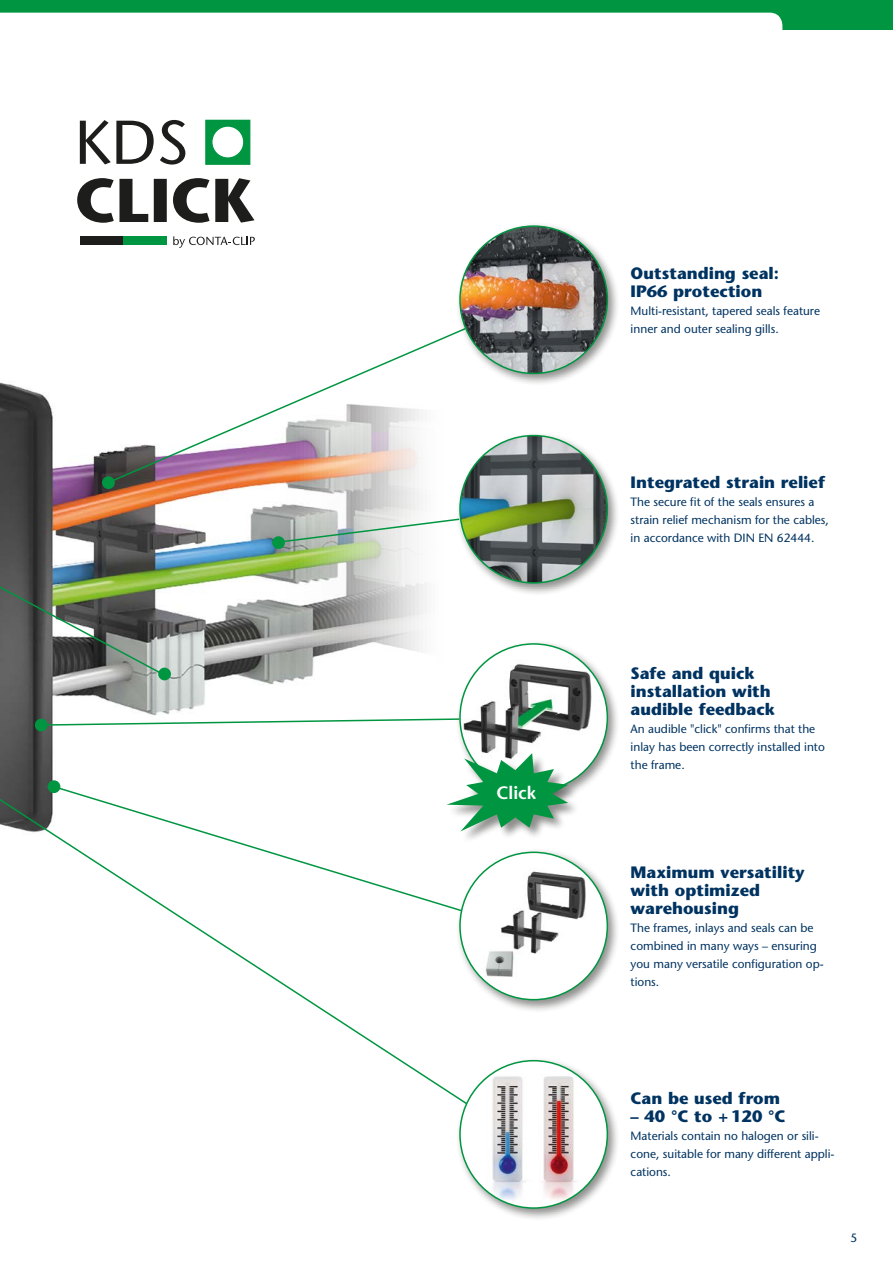
<style>
.page{position:relative;width:893px;height:1263px;background:#fff}
.page>*{position:absolute;margin:0;border:0;box-sizing:border-box;transform-origin:0 0}
.t1{font:600 18px "Stone Sans Std";color:#fff}
.t2{font:700 16.5px/18px "Stone Sans Std";color:#003361}
.t3{font:500 12px/18px "Stone Sans Std";color:#003361}
</style>
<div class="page">
<div style="left:0;top:0;width:893px;height:30px;background:#009641"></div>
<img style="left:0;top:485px;width:427px;height:295px">
<img style="left:0;top:382px;width:166px;height:295px">
<div style="left:455px;top:847px;width:165px;height:166px;background:#1d1d1b;opacity:.5"></div>
<div style="left:460px;top:852px;width:147px;height:148px;background:#fff;border-radius:50%"></div>
<img style="left:471px;top:868px;width:117px;height:116px">
<div style="left:455px;top:1056px;width:165px;height:165px;background:#1d1d1b;opacity:.5"></div>
<div style="left:460px;top:1061px;width:147px;height:147px;background:#fff;border-radius:50%"></div>
<img style="left:460px;top:1068px;width:136px;height:139px">
<div style="left:455px;top:431px;width:165px;height:165px;background:#1d1d1b;opacity:.5"></div>
<img style="left:460px;top:436px;width:147px;height:147px;border-radius:74px">
<svg style="left:0;top:780px;width:469px;height:325px"></svg>
<svg style="left:39px;top:717px;width:416px;height:9px"></svg>
<svg style="left:106px;top:332px;width:361px;height:153px"></svg>
<svg style="left:276px;top:517px;width:185px;height:27px"></svg>
<div style="left:158px;top:668px;width:13px;height:12px;background:#009641;border-radius:50%"></div>
<div style="left:102px;top:476px;width:13px;height:13px;background:#009641;border-radius:50%"></div>
<div style="left:272px;top:536px;width:13px;height:13px;background:#009641;border-radius:50%"></div>
<div style="left:35px;top:719px;width:13px;height:12px;background:#009641;border-radius:50%"></div>
<div style="left:48px;top:780px;width:12px;height:13px;background:#009641;border-radius:50%"></div>
<div style="left:455px;top:221px;width:165px;height:166px;background:#1d1d1b;opacity:.5"></div>
<img style="left:460px;top:226px;width:147px;height:147px;border-radius:74px">
<div style="left:455px;top:639px;width:165px;height:165px;background:#1d1d1b;opacity:.5"></div>
<img style="left:460px;top:644px;width:141px;height:145px">
<div style="left:0;top:13px;width:782px;height:17px;background:#fff"></div>
<div style="left:447px;top:753px;width:133px;height:90px;background:#1d1d1b;opacity:.5"></div>
<svg style="left:446px;top:753px;width:122px;height:78px"></svg>
<div style="left:80px;top:236px;width:43px;height:9px;background:#1d1d1b"></div>
<div style="left:123px;top:236px;width:44px;height:9px;background:#009641"></div>
<svg style="left:77px;top:178px;width:177px;height:45px"></svg>
<svg style="left:80px;top:120px;width:105px;height:45px"></svg>
<svg style="left:205px;top:120px;width:46px;height:45px"></svg>
<svg style="left:173px;top:236px;width:82px;height:12px"></svg>
<h1 class="t1" style="left:496px;top:782px;width:41px">Click</h1>
<h2 class="t2" style="left:631px;top:264px;width:150px">Outstanding seal:<br>IP66 protection</h2>
<p class="t3" style="left:631px;top:302px;width:191px">Multi-resistant, tapered seals feature inner and outer sealing gills.</p>
<h2 class="t2" style="left:631px;top:474px;width:196px">Integrated strain relief</h2>
<p class="t3" style="left:631px;top:493px;width:200px">The secure fit of the seals ensures a strain relief mechanism for the cables, in accordance with DIN EN 62444.</p>
<h2 class="t2" style="left:631px;top:664px;width:146px">Safe and quick installation with audible feedback</h2>
<p class="t3" style="left:631px;top:719px;width:196px">An audible "click" confirms that the inlay has been correctly installed into the frame.</p>
<h2 class="t2" style="left:631px;top:863px;width:175px">Maximum versatility with optimized warehousing</h2>
<p class="t3" style="left:631px;top:919px;width:195px">The frames, inlays and seals can be combined in many ways – ensuring you many versatile configuration op&shy;tions.</p>
<h2 class="t2" style="left:631px;top:1090px;width:151px">Can be used from</h2>
<h2 class="t2" style="left:631px;top:1108px;width:156px">– 40 °C to + 120 °C</h2>
<p class="t3" style="left:631px;top:1127px;width:205px">Materials contain no halogen or sili&shy;cone, suitable for many different appli&shy;cations.</p>
<p class="t3" style="left:850px;top:1229px;width:8px">5</p>
</div>
